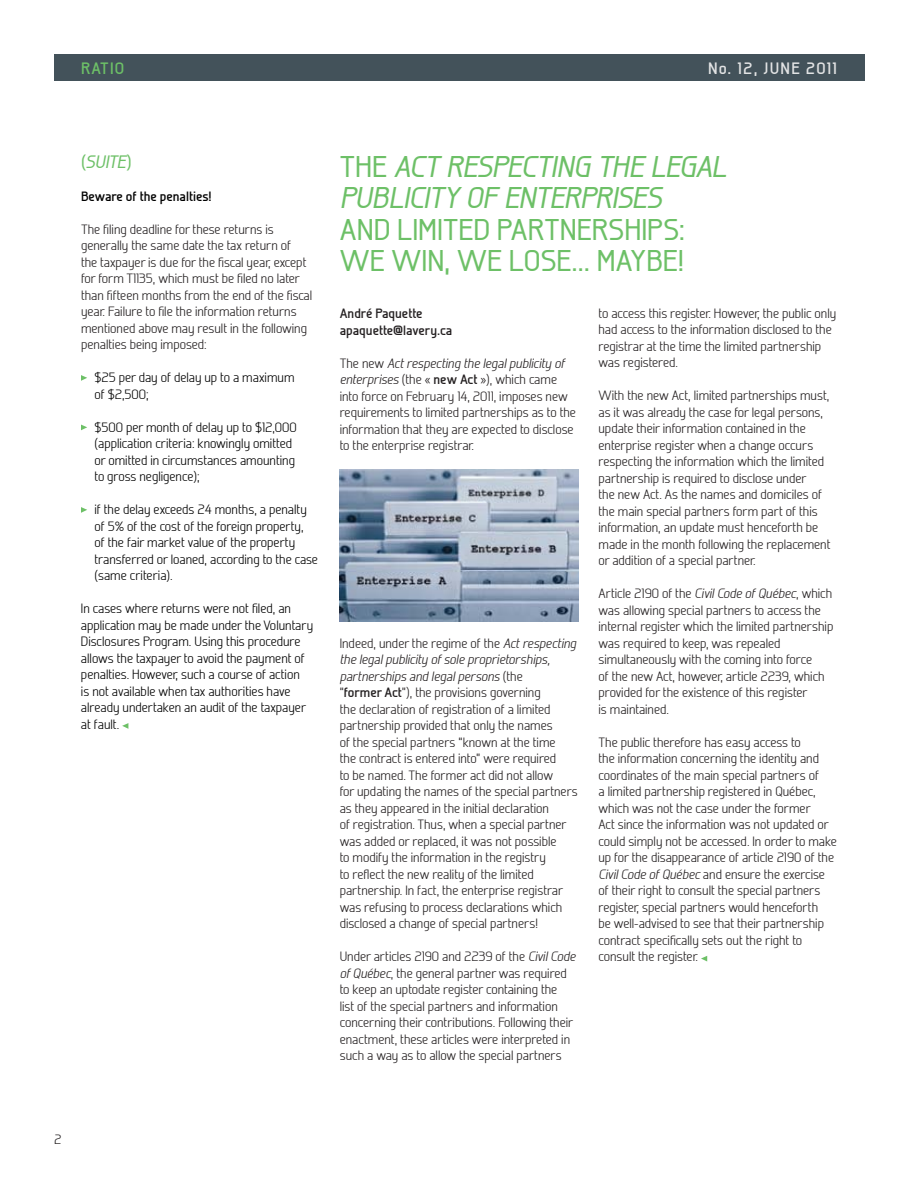
<style>
.page{position:relative;width:918px;height:1188px;background:#fff}
.page>*{position:absolute;margin:0;border:0;box-sizing:border-box;transform-origin:0 0}
.t1{font:italic 500 30px/31.5px "Galette";letter-spacing:-.025em;color:#6dc067}
.t2{font:500 30px/31.5px "Galette";color:#6dc067}
.t3{font:italic 500 18px "Galette";letter-spacing:-.025em;color:#6dc067}
.t4{font:700 16.5px "Galette";letter-spacing:.075em;color:#e2e3e4}
.t5{font:700 16.5px "Galette";letter-spacing:.075em;color:#6dc067}
.t6{font:300 13.5px/16.5px "Galette";color:#231f20}
.t7{font:300 13.5px/16.5px "Galette";color:#000}
.t8{font:700 13.5px/16.5px "Galette";color:#231f20}
.t9{font:700 13.5px "Galette";color:#000}
.s1{font-style:normal}
.s2{font-style:italic}
.s3{font-weight:700}
</style>
<div class="page">
<div style="left:54px;top:54px;width:810px;height:27px;background:#43525a"></div>
<svg style="left:701px;top:956px;width:6px;height:6px"></svg>
<svg style="left:81px;top:375px;width:6px;height:6px"></svg>
<svg style="left:81px;top:425px;width:6px;height:5px"></svg>
<svg style="left:81px;top:507px;width:6px;height:6px"></svg>
<svg style="left:122px;top:723px;width:6px;height:6px"></svg>
<img style="left:340px;top:469px;width:238px;height:152px">
<p class="t5" style="left:81px;top:62px;width:45px">RATIO</p>
<p class="t4" style="left:708px;top:62px;width:130px">No. 12, JUNE 2011</p>
<h2 class="t3" style="left:81px;top:151px;width:52px"><span class="s1">(</span>SUITE<span class="s1">)</span></h2>
<p class="t9" style="left:81px;top:191px;width:132px">Beware of the penalties!</p>
<p class="t6" style="left:81px;top:222px;width:233px">The filing deadline for these returns is generally the same date the tax return of<br>the taxpayer is due for the fiscal year, except for form T1135, which must be filed no later than fifteen months from the end of the fiscal year. Failure to file the information returns mentioned above may result in the following penalties being imposed:</p>
<p class="t7" style="left:94px;top:371px;width:202px">$25 per day of delay up to a maximum of $2,500;</p>
<p class="t7" style="left:94px;top:420px;width:204px">$500 per month of delay up to $12,000 (application criteria: knowingly omitted or omitted in circumstances amounting to gross negligence);</p>
<p class="t7" style="left:94px;top:503px;width:225px">if the delay exceeds 24 months, a penalty of 5% of the cost of the foreign property,<br>of the fair market value of the property transferred or loaned, according to the case (same criteria).</p>
<p class="t7" style="left:81px;top:602px;width:234px">In cases where returns were not filed, an application may be made under the Voluntary Disclosures Program. Using this procedure allows the taxpayer to avoid the payment of penalties. However, such a course of action<br>is not available when tax authorities have already undertaken an audit of the taxpayer at fault.</p>
<h1 class="t1" style="left:340px;top:151px;width:388px"><span class="s1">THE</span> ACT RESPECTING THE LEGAL<br>PUBLICITY OF ENTERPRISES</h1>
<h1 class="t2" style="left:340px;top:217px;width:347px">AND LIMITED PARTNERSHIPS:<br>WE WIN, WE LOSE… MAYBE!</h1>
<p class="t8" style="left:340px;top:306px;width:114px">André Paquette apaquette@lavery.ca</p>
<p class="t6" style="left:340px;top:356px;width:238px">The new <span class="s2">Act respecting the legal publicity of enterprises</span> (the « <span class="s3">new Act</span> »), which came into force on February 14, 2011, imposes new requirements to limited partnerships as to the information that they are expected to disclose to the enterprise registrar.</p>
<p class="t6" style="left:340px;top:637px;width:240px">Indeed, under the regime of the <span class="s2">Act respecting the legal publicity of sole proprietorships, partnerships and legal persons</span> (the<br>“<span class="s3">former Act</span>”), the provisions governing<br>the declaration of registration of a limited partnership provided that only the names<br>of the special partners “known at the time<br>the contract is entered into” were required<br>to be named. The former act did not allow<br>for updating the names of the special partners as they appeared in the initial declaration<br>of registration. Thus, when a special partner was added or replaced, it was not possible<br>to modify the information in the registry<br>to reflect the new reality of the limited partnership. In fact, the enterprise registrar was refusing to process declarations which disclosed a change of special partners!</p>
<p class="t6" style="left:340px;top:950px;width:237px">Under articles 2190 and 2239 of the <span class="s2">Civil Code of Québec</span>, the general partner was required to keep an uptodate register containing the<br>list of the special partners and information concerning their contributions. Following their enactment, these articles were interpreted in such a way as to allow the special partners</p>
<p class="t6" style="left:599px;top:306px;width:239px">to access this register. However, the public only had access to the information disclosed to the registrar at the time the limited partnership was registered.</p>
<p class="t6" style="left:599px;top:389px;width:234px">With the new Act, limited partnerships must, as it was already the case for legal persons, update their information contained in the enterprise register when a change occurs respecting the information which the limited partnership is required to disclose under<br>the new Act. As the names and domiciles of the main special partners form part of this information, an update must henceforth be made in the month following the replacement or addition of a special partner.</p>
<p class="t6" style="left:599px;top:587px;width:236px">Article 2190 of the <span class="s2">Civil Code of Québec</span>, which was allowing special partners to access the internal register which the limited partnership was required to keep, was repealed simultaneously with the coming into force<br>of the new Act, however, article 2239, which provided for the existence of this register<br>is maintained.</p>
<p class="t6" style="left:599px;top:735px;width:240px">The public therefore has easy access to<br>the information concerning the identity and coordinates of the main special partners of<br>a limited partnership registered in Québec, which was not the case under the former<br>Act since the information was not updated or could simply not be accessed. In order to make up for the disappearance of article 2190 of the <span class="s2">Civil Code of Québec</span> and ensure the exercise of their right to consult the special partners register, special partners would henceforth<br>be well-advised to see that their partnership contract specifically sets out the right to consult the register.</p>
<p class="t6" style="left:54px;top:1133px;width:9px">2</p>
</div>
